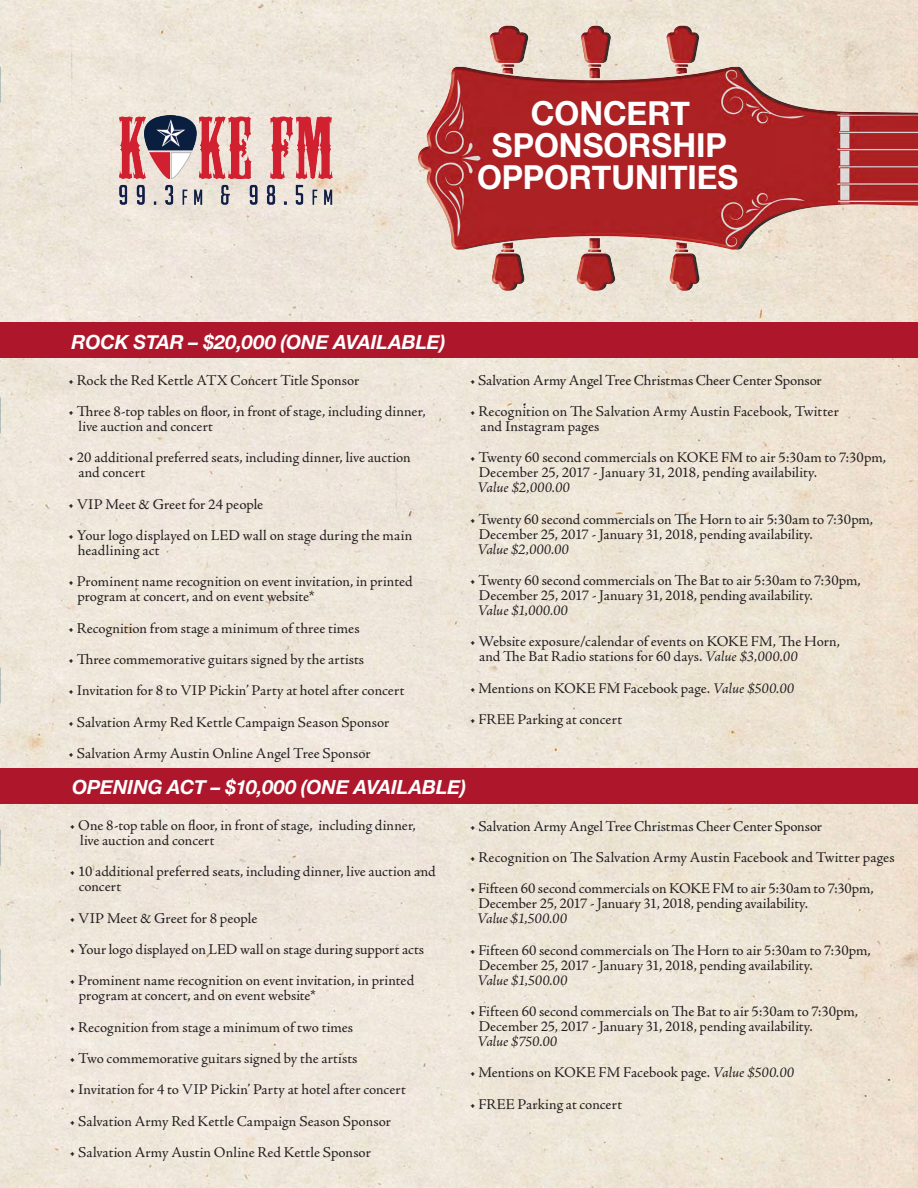
<style>
.page{position:relative;width:918px;height:1188px;background:#fff}
.page>*{position:absolute;margin:0;border:0;box-sizing:border-box;transform-origin:0 0}
.t1{font:700 33px "Helvetica Neue";color:#fff}
.t2{font:italic 700 19.5px "Helvetica Neue";letter-spacing:-.005em;color:#fff}
.t3{font:15px/15px "Adobe Jenson Pro";color:#231f20}
.s1{font-style:italic}
</style>
<div class="page">
<img style="left:0;top:0;width:917px;height:1188px">
<div style="left:0;top:768px;width:918px;height:36px;background:#ae172b"></div>
<div style="left:0;top:322px;width:917px;height:36px;background:#ae172b"></div>
<img style="left:405px;top:10px;width:512px;height:300px">
<img style="left:119px;top:116px;width:213px;height:89px">
<p class="t1" style="left:531px;top:87px;width:160px">CONCERT</p>
<p class="t1" style="left:492px;top:119px;width:237px">SPONSORSHIP</p>
<p class="t1" style="left:477px;top:152px;width:263px">OPPORTUNITIES</p>
<p class="t2" style="left:72px;top:327px;width:376px">ROCK STAR – $20,000 (ONE AVAILABLE)</p>
<p class="t3" style="left:68px;top:373px;width:293px">• Rock the Red Kettle ATX Concert Title Sponsor</p>
<p class="t3" style="left:79px;top:404px;width:349px;text-indent:-11px">• Three 8-top tables on floor, in front of stage, including dinner, live auction and concert</p>
<p class="t3" style="left:78px;top:450px;width:334px;text-indent:-10px">• 20 additional preferred seats, including dinner, live auction and concert</p>
<p class="t3" style="left:68px;top:497px;width:197px">• VIP Meet &amp; Greet for 24 people</p>
<p class="t3" style="left:78px;top:528px;width:336px;text-indent:-10px">• Your logo displayed on LED wall on stage during the main headlining act</p>
<p class="t3" style="left:77px;top:574px;width:337px;text-indent:-9px">• Prominent name recognition on event invitation, in printed program at concert, and on event website*</p>
<p class="t3" style="left:68px;top:621px;width:293px">• Recognition from stage a minimum of three times</p>
<p class="t3" style="left:68px;top:652px;width:298px">• Three commemorative guitars signed by the artists</p>
<p class="t3" style="left:68px;top:683px;width:338px">• Invitation for 8 to VIP Pickin’ Party at hotel after concert</p>
<p class="t3" style="left:68px;top:715px;width:323px">• Salvation Army Red Kettle Campaign Season Sponsor</p>
<p class="t3" style="left:68px;top:746px;width:304px">• Salvation Army Austin Online Angel Tree Sponsor</p>
<p class="t3" style="left:470px;top:373px;width:354px">• Salvation Army Angel Tree Christmas Cheer Center Sponsor</p>
<p class="t3" style="left:481px;top:404px;width:360px;text-indent:-11px">• Recognition on The Salvation Army Austin Facebook, Twitter and Instagram pages</p>
<p class="t3" style="left:477px;top:450px;width:410px;text-indent:-8px">• Twenty 60 second commercials on KOKE FM to air 5:30am to 7:30pm,<br>December 25, 2017 - January 31, 2018, pending availability.<br><span class="s1">Value $2,000.00</span></p>
<p class="t3" style="left:477px;top:512px;width:397px;text-indent:-8px">• Twenty 60 second commercials on The Horn to air 5:30am to 7:30pm,<br>December 25, 2017 - January 31, 2018, pending availability.<br><span class="s1">Value $2,000.00</span></p>
<p class="t3" style="left:477px;top:573px;width:385px;text-indent:-8px">• Twenty 60 second commercials on The Bat to air 5:30am to 7:30pm,<br>December 25, 2017 - January 31, 2018, pending availability.<br><span class="s1">Value $1,000.00</span></p>
<p class="t3" style="left:479px;top:634px;width:363px;text-indent:-9px">• Website exposure/calendar of events on KOKE FM, The Horn, and The Bat Radio stations for 60 days. <span class="s1">Value $3,000.00</span></p>
<p class="t3" style="left:470px;top:681px;width:326px">• Mentions on KOKE FM Facebook page. <span class="s1">Value $500.00</span></p>
<p class="t3" style="left:470px;top:712px;width:154px">• FREE Parking at concert</p>
<p class="t2" style="left:72px;top:772px;width:396px">OPENING ACT – $10,000 (ONE AVAILABLE)</p>
<p class="t3" style="left:80px;top:818px;width:337px;text-indent:-11px">• One 8-top table on floor, in front of stage, including dinner, live auction and concert</p>
<p class="t3" style="left:79px;top:865px;width:359px;text-indent:-9px">• 10 additional preferred seats, including dinner, live auction and concert</p>
<p class="t3" style="left:70px;top:911px;width:189px">• VIP Meet &amp; Greet for 8 people</p>
<p class="t3" style="left:70px;top:942px;width:356px">• Your logo displayed on LED wall on stage during support acts</p>
<p class="t3" style="left:79px;top:974px;width:337px;text-indent:-9px">• Prominent name recognition on event invitation, in printed program at concert, and on event website*</p>
<p class="t3" style="left:70px;top:1020px;width:285px">• Recognition from stage a minimum of two times</p>
<p class="t3" style="left:70px;top:1051px;width:289px">• Two commemorative guitars signed by the artists</p>
<p class="t3" style="left:70px;top:1083px;width:338px">• Invitation for 4 to VIP Pickin’ Party at hotel after concert</p>
<p class="t3" style="left:70px;top:1114px;width:323px">• Salvation Army Red Kettle Campaign Season Sponsor</p>
<p class="t3" style="left:70px;top:1145px;width:303px">• Salvation Army Austin Online Red Kettle Sponsor</p>
<p class="t3" style="left:470px;top:819px;width:354px">• Salvation Army Angel Tree Christmas Cheer Center Sponsor</p>
<p class="t3" style="left:470px;top:850px;width:426px">• Recognition on The Salvation Army Austin Facebook and Twitter pages</p>
<p class="t3" style="left:477px;top:882px;width:398px;text-indent:-7px">• Fifteen 60 second commercials on KOKE FM to air 5:30am to 7:30pm,<br>December 25, 2017 - January 31, 2018, pending availability.<br><span class="s1">Value $1,500.00</span></p>
<p class="t3" style="left:477px;top:943px;width:395px;text-indent:-8px">• Fifteen 60 second commercials on The Horn to air 5:30am to 7:30pm,<br>December 25, 2017 - January 31, 2018, pending availability.<br><span class="s1">Value $1,500.00</span></p>
<p class="t3" style="left:477px;top:1004px;width:382px;text-indent:-8px">• Fifteen 60 second commercials on The Bat to air 5:30am to 7:30pm,<br>December 25, 2017 - January 31, 2018, pending availability.<br><span class="s1">Value $750.00</span></p>
<p class="t3" style="left:470px;top:1066px;width:326px">• Mentions on KOKE FM Facebook page. <span class="s1">Value $500.00</span></p>
<p class="t3" style="left:470px;top:1097px;width:154px">• FREE Parking at concert</p>
</div>
